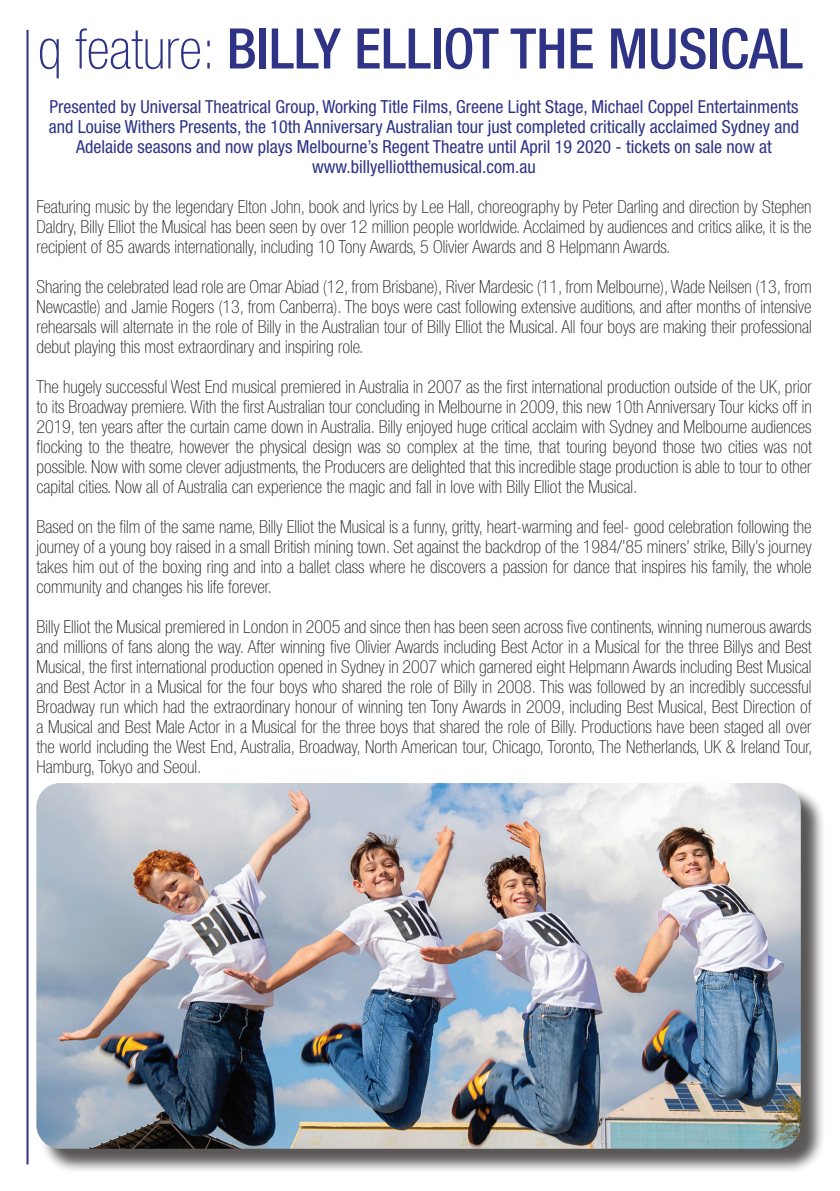
<style>
.page{position:relative;width:840px;height:1191px;background:#fff}
.page>*{position:absolute;margin:0;border:0;box-sizing:border-box;transform-origin:0 0}
.side_lines{font:500 condensed 56px "Helvetica Neue";color:#2f3386}
.t1{font:100 condensed 18px/20px "Helvetica Neue";color:#231f20;text-align:justify}
.t2{font:condensed 18px/20px "Helvetica Neue";color:#2f3386;text-align:center}
.s1{font-weight:100}
</style>
<div class="page">
<hr style="left:26px;top:30px;width:2px;height:1134px;background:#2f3386">
<div style="left:39px;top:786px;width:786px;height:387px;background:#231f20;opacity:.75"></div>
<img style="left:36px;top:783px;width:764px;height:365px">
<p class="side_lines" style="left:38px;top:15px;width:766px"><span class="s1">q feature:</span> BILLY ELLIOT THE MUSICAL</p>
<p class="t2" style="left:49px;top:96px;width:751px">Presented by Universal Theatrical Group, Working Title Films, Greene Light Stage, Michael Coppel Entertainments and Louise Withers Presents, the 10th Anniversary Australian tour just completed critically acclaimed Sydney and<br>Adelaide seasons and now plays Melbourne’s Regent Theatre until April 19 2020 - tickets on sale now at</p>
<p class="t2" style="left:312px;top:156px;width:225px">www.billyelliotthemusical.com.au</p>
<p class="t1" style="left:36px;top:196px;width:776px">Featuring music by the legendary Elton John, book and lyrics by Lee Hall, choreography by Peter Darling and direction by Stephen Daldry, Billy Elliot the Musical has been seen by over 12 million people worldwide. Acclaimed by audiences and critics alike, it is the recipient of 85 awards internationally, including 10 Tony Awards, 5 Olivier Awards and 8 Helpmann Awards.</p>
<p class="t1" style="left:36px;top:276px;width:776px">Sharing the celebrated lead role are Omar Abiad (12, from Brisbane), River Mardesic (11, from Melbourne), Wade Neilsen (13, from Newcastle) and Jamie Rogers (13, from Canberra). The boys were cast following extensive auditions, and after months of intensive rehearsals will alternate in the role of Billy in the Australian tour of Billy Elliot the Musical. All four boys are making their professional debut playing this most extraordinary and inspiring role.</p>
<p class="t1" style="left:36px;top:376px;width:776px">The hugely successful West End musical premiered in Australia in 2007 as the first international production outside of the UK, prior to its Broadway premiere. With the first Australian tour concluding in Melbourne in 2009, this new 10th Anniversary Tour kicks off in 2019, ten years after the curtain came down in Australia. Billy enjoyed huge critical acclaim with Sydney and Melbourne audiences flocking to the theatre, however the physical design was so complex at the time, that touring beyond those two cities was not possible. Now with some clever adjustments, the Producers are delighted that this incredible stage production is able to tour to other capital cities. Now all of Australia can experience the magic and fall in love with Billy Elliot the Musical.</p>
<p class="t1" style="left:36px;top:516px;width:776px">Based on the film of the same name, Billy Elliot the Musical is a funny, gritty, heart-warming and feel- good celebration following the journey of a young boy raised in a small British mining town. Set against the backdrop of the 1984/’85 miners’ strike, Billy’s journey takes him out of the boxing ring and into a ballet class where he discovers a passion for dance that inspires his family, the whole community and changes his life forever.</p>
<p class="t1" style="left:36px;top:616px;width:777px">Billy Elliot the Musical premiered in London in 2005 and since then has been seen across five continents, winning numerous awards and millions of fans along the way. After winning five Olivier Awards including Best Actor in a Musical for the three Billys and Best Musical, the first international production opened in Sydney in 2007 which garnered eight Helpmann Awards including Best Musical and Best Actor in a Musical for the four boys who shared the role of Billy in 2008. This was followed by an incredibly successful Broadway run which had the extraordinary honour of winning ten Tony Awards in 2009, including Best Musical, Best Direction of a Musical and Best Male Actor in a Musical for the three boys that shared the role of Billy. Productions have been staged all over the world including the West End, Australia, Broadway, North American tour, Chicago, Toronto, The Netherlands, UK &amp; Ireland Tour, Hamburg, Tokyo and Seoul.</p>
</div>
